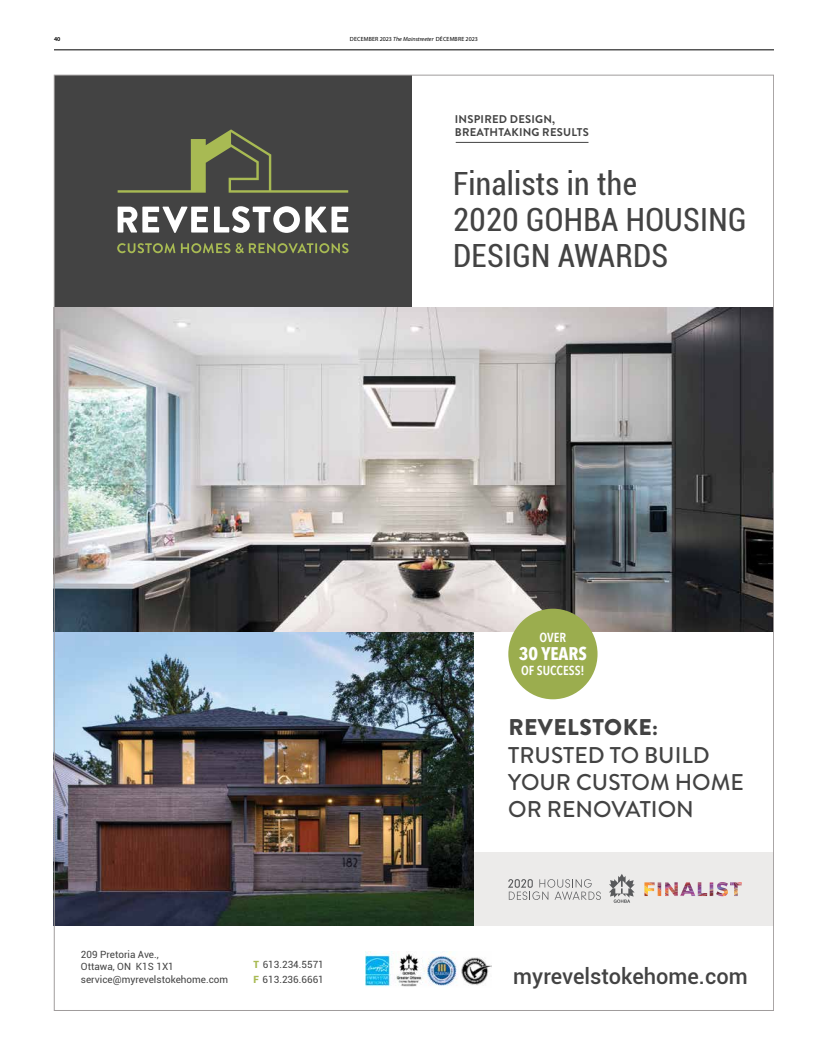
<style>
.page{position:relative;width:828px;height:1044px;background:#fff}
.page>*{position:absolute;margin:0;border:0;box-sizing:border-box;transform-origin:0 0}
.t1{font:condensed 32px/36px "Roboto";letter-spacing:.01em;color:#434343}
.t2{font:500 22.8px/27.3px "Brandon Grotesque";color:#434343}
.t3{font:900 22.8px "Brandon Grotesque";letter-spacing:.02em;color:#434343}
.t4{font:500 21.8px "Roboto";color:#434343}
.t5{font:700 18.3px "Avenir Next Condensed";color:#fff}
.t6{font:600 13.1px "Avenir Next Condensed";color:#fff}
.t7{font:700 11.2px/12.8px "Brandon Grotesque";letter-spacing:.02em;color:#434343}
.t8{font:9.9px/12.6px "Roboto";color:#434343}
.t9{font:6px "Myriad Pro";letter-spacing:.02em;color:#000}
.t10{font:600 6px "Myriad Pro";color:#000}
.s1{font-style:italic}
.s2{font-weight:900;color:#a8ba53}
</style>
<div class="page">
<hr style="left:54px;top:50px;width:720px;height:1px;background:#000">
<div style="left:416px;top:852px;width:358px;height:74px;background:#ecebea"></div>
<img style="left:366px;top:951px;width:125px;height:36px">
<div style="left:54px;top:75px;width:358px;height:233px;background:#434343"></div>
<svg style="left:118px;top:129px;width:230px;height:64px"></svg>
<svg style="left:118px;top:207px;width:90px;height:26px"></svg>
<svg style="left:214px;top:206px;width:86px;height:27px"></svg>
<svg style="left:306px;top:207px;width:42px;height:26px"></svg>
<svg style="left:117px;top:243px;width:58px;height:10px"></svg>
<svg style="left:181px;top:243px;width:168px;height:10px"></svg>
<hr style="left:456px;top:142px;width:132px;height:1px;background:#434343">
<svg style="left:508px;top:879px;width:93px;height:21px"></svg>
<svg style="left:609px;top:874px;width:26px;height:29px"></svg>
<img style="left:668px;top:882px;width:64px;height:2px">
<img style="left:668px;top:884px;width:66px;height:10px">
<img style="left:673px;top:886px;width:61px;height:9px">
<img style="left:674px;top:894px;width:20px;height:2px">
<img style="left:724px;top:888px;width:10px;height:7px">
<img style="left:661px;top:882px;width:7px;height:14px">
<svg style="left:734px;top:882px;width:8px;height:14px"></svg>
<svg style="left:644px;top:882px;width:17px;height:14px"></svg>
<svg style="left:694px;top:889px;width:33px;height:7px"></svg>
<img style="left:56px;top:632px;width:417px;height:294px">
<img style="left:56px;top:308px;width:716px;height:324px">
<div style="left:508px;top:609px;width:90px;height:90px;background:#9bad4e;border-radius:50%"></div>
<p class="t10" style="left:54px;top:35px;width:8px">40</p>
<p class="t9" style="left:350px;top:35px;width:129px">DECEMBER 2023 <span class="s1">The Mainstreeter</span> DÉCEMBRE 2023</p>
<p class="t7" style="left:455px;top:113px;width:135px">INSPIRED DESIGN,<br>BREATHTAKING RESULTS</p>
<h1 class="t1" style="left:453px;top:165px;width:295px">Finalists in the<br>2020 GOHBA HOUSING<br>DESIGN AWARDS</h1>
<h3 class="t6" style="left:540px;top:626px;width:28px">OVER</h3>
<h3 class="t5" style="left:519px;top:642px;width:69px">30 YEARS</h3>
<h3 class="t6" style="left:521px;top:659px;width:65px">OF SUCCESS!</h3>
<p class="t8" style="left:81px;top:948px;width:149px">209 Pretoria Ave.,<br>Ottawa, ON K1S 1X1 service@myrevelstokehome.com</p>
<p class="t8" style="left:253px;top:957px;width:72px;line-height:14.5px"><span class="s2">T</span> 613.234.5571<br><span class="s2">F</span> 613.236.6661</p>
<h2 class="t3" style="left:508px;top:711px;width:151px">REVELSTOKE:</h2>
<h2 class="t2" style="left:508px;top:742px;width:237px">TRUSTED TO BUILD<br>YOUR CUSTOM HOME<br>OR RENOVATION</h2>
<h3 class="t4" style="left:513px;top:961px;width:236px">myrevelstokehome.com</h3>
</div>
